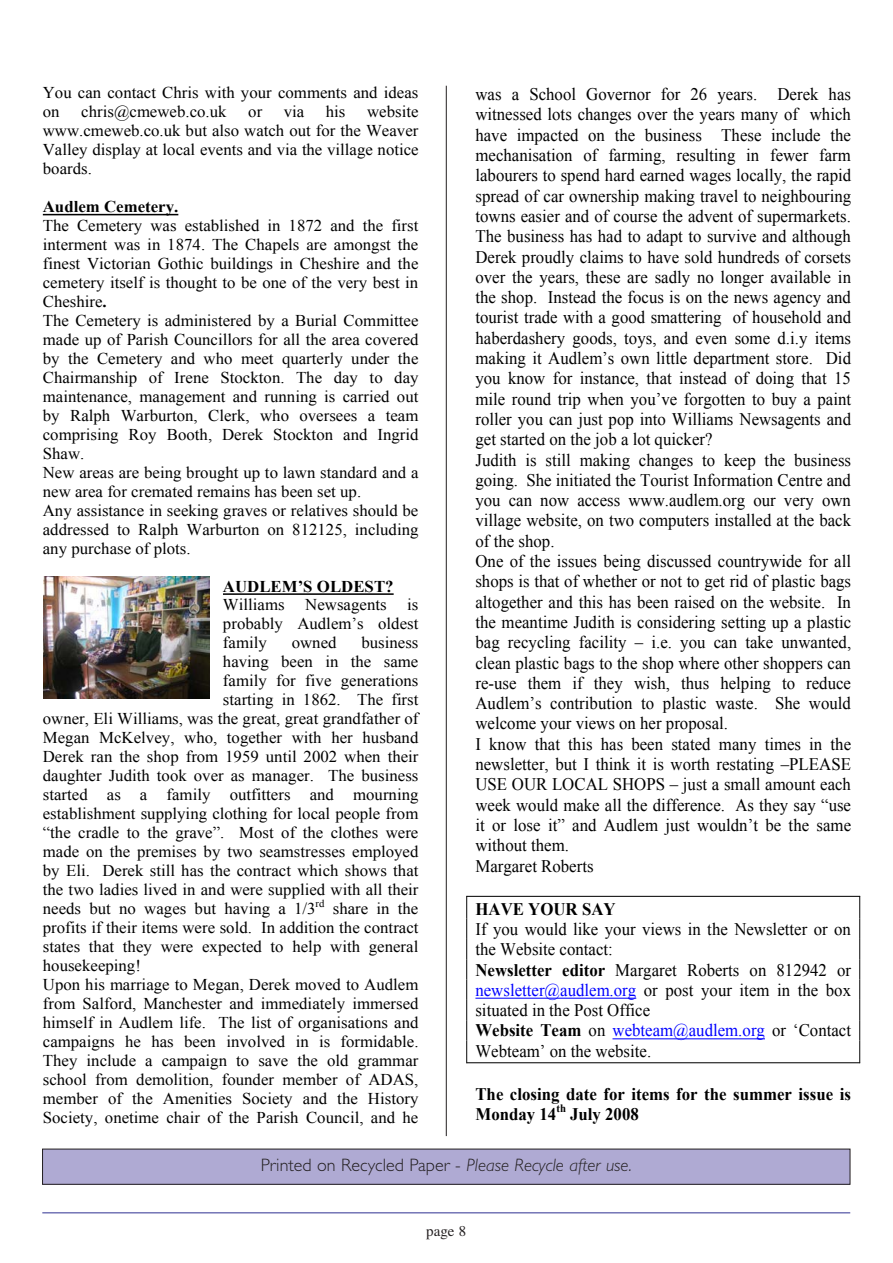
<style>
.page{position:relative;width:893px;height:1263px;background:#fff}
.page>*{position:absolute;margin:0;border:0;box-sizing:border-box;transform-origin:0 0}
.t1{font:300 18px "Gill Sans";color:#231f20}
.t2{font:17.55px/20.2px "Times New Roman";color:#000;text-align:justify;scale:.95 1}
.t3{font:700 17.55px/20.2px "Times New Roman";color:#000;scale:.95 1}
.t4{font:16.5px/18.9px "Times New Roman";color:#000}
.t5{font:700 16.5px "Times New Roman";color:#000}
.t6{font:15px "Times";color:#231f20}
.t7{font:700 11.25px "Times New Roman";color:#000;scale:.95 1}
.t8{font:10.5px "Times New Roman";color:#000}
.s1{font-weight:700}
.s2{color:#00f}
.s3{font-style:italic}
</style>
<div class="page">
<hr style="left:42px;top:1212px;width:808px;height:1px;background:#2e3092">
<div style="left:43px;top:1149px;width:807px;height:35px;background:#afaad3"></div>
<hr style="left:466px;top:896px;width:394px;height:1px;background:#000">
<hr style="left:475px;top:998px;width:161px;height:1px;background:#00f">
<hr style="left:612px;top:1038px;width:153px;height:1px;background:#00f">
<hr style="left:466px;top:1062px;width:394px;height:1px;background:#000">
<svg style="left:466px;top:896px;width:1px;height:167px"></svg>
<svg style="left:859px;top:896px;width:1px;height:167px"></svg>
<hr style="left:43px;top:214px;width:135px;height:1px;background:#000">
<img style="left:43px;top:576px;width:166px;height:122px">
<hr style="left:223px;top:593px;width:171px;height:2px;background:#000">
<hr style="left:446px;top:86px;width:1px;height:1050px;background:#231f20">
<p class="t4" style="left:43px;top:83px;width:377px">You can contact Chris with your comments and ideas on</p>
<p class="t4" style="left:43px;top:102px;width:377px;text-align:justify;text-indent:324px">website www.cmeweb.co.uk but also watch out for the Weaver Valley display at local events and via the village notice boards.</p>
<p class="t5" style="left:43px;top:197px;width:137px">Audlem Cemetery.</p>
<p class="t4" style="left:43px;top:216px;width:377px">The Cemetery was established in 1872 and the first interment was in 1874. The Chapels are amongst the finest Victorian Gothic buildings in Cheshire and the cemetery itself is thought to be one of the very best in Cheshire<span class="s1">.<br></span>The Cemetery is administered by a Burial Committee made up of Parish Councillors for all the area covered by the Cemetery and who meet quarterly under the Chairmanship of Irene Stockton. The day to day maintenance, management and running is carried out by Ralph Warburton, Clerk, who oversees a team comprising Roy Booth, Derek Stockton and Ingrid Shaw.<br>New areas are being brought up to lawn standard and a new area for cremated remains has been set up.<br>Any assistance in seeking graves or relatives should be addressed to Ralph Warburton on 812125, including any purchase of plots.</p>
<p class="t5" style="left:223px;top:577px;width:172px">AUDLEM’S OLDEST?</p>
<p class="t4" style="left:223px;top:595px;width:63px">Williams</p>
<p class="t4" style="left:305px;top:595px;width:83px">Newsagents</p>
<p class="t4" style="left:81px;top:102px;width:147px">chris@cmeweb.co.uk</p>
<p class="t4" style="left:248px;top:102px;width:16px">or</p>
<p class="t4" style="left:284px;top:102px;width:22px">via</p>
<p class="t4" style="left:326px;top:102px;width:21px">his</p>
<p class="t4" style="left:223px;top:595px;width:197px;text-align:justify;text-indent:184px">is probably Audlem’s oldest family</p>
<p class="t4" style="left:292px;top:633px;width:46px">owned</p>
<p class="t4" style="left:361px;top:633px;width:59px">business</p>
<p class="t4" style="left:223px;top:652px;width:197px">having been in the same</p>
<p class="t4" style="left:223px;top:671px;width:197px">family for five generations</p>
<p class="t4" style="left:223px;top:690px;width:197px">starting in 1862. The first</p>
<p class="t4" style="left:43px;top:709px;width:377px">owner, Eli Williams, was the great, great grandfather of</p>
<p class="t4" style="left:43px;top:728px;width:377px">Megan McKelvey, who, together with her husband</p>
<p class="t4" style="left:43px;top:747px;width:377px">Derek ran the shop from 1959 until 2002 when their</p>
<p class="t4" style="left:43px;top:766px;width:377px">daughter Judith took over as manager. The business</p>
<p class="t4" style="left:43px;top:785px;width:377px">started as a family outfitters and mourning</p>
<p class="t4" style="left:43px;top:804px;width:377px">establishment supplying clothing for local people from</p>
<p class="t4" style="left:43px;top:823px;width:377px">“the cradle to the grave”. Most of the clothes were</p>
<p class="t4" style="left:43px;top:842px;width:377px">made on the premises by two seamstresses employed</p>
<p class="t4" style="left:43px;top:861px;width:377px">by Eli. Derek still has the contract which shows that</p>
<p class="t4" style="left:43px;top:880px;width:377px">the two ladies lived in and were supplied with all their</p>
<p class="t4" style="left:43px;top:899px;width:274px">needs but no wages but having a 1/3</p>
<p class="t8" style="left:316px;top:897px;width:10px">rd</p>
<p class="t4" style="left:43px;top:899px;width:377px;text-indent:290px">share in the profits if their items were sold. In addition the contract states that they were expected to help with general housekeeping!<br>Upon his marriage to Megan, Derek moved to Audlem from Salford, Manchester and immediately immersed himself in Audlem life. The list of organisations and campaigns he has been involved in is formidable.<br>They include a campaign to save the old grammar school from demolition, founder member of ADAS, member of the Amenities Society and the History Society, onetime chair of the Parish Council, and he</p>
<p class="t2" style="left:475px;top:84px;width:397px">was a School Governor for 26 years. Derek has witnessed lots changes over the years many of which have impacted on the business These include the mechanisation of farming, resulting in fewer farm labourers to spend hard earned wages locally, the rapid spread of car ownership making travel to neighbouring towns easier and of course the advent of supermarkets.<br>The business has had to adapt to survive and although Derek proudly claims to have sold hundreds of corsets over the years, these are sadly no longer available in the shop. Instead the focus is on the news agency and tourist trade with a good smattering of household and haberdashery goods, toys, and even some d.i.y items making it Audlem’s own little department store. Did you know for instance, that instead of doing that 15 mile round trip when you’ve forgotten to buy a paint roller you can just pop into Williams Newsagents and get started on the job a lot quicker?</p>
<p class="t2" style="left:475px;top:449px;width:397px">Judith is still making changes to keep the business going. She initiated the Tourist Information Centre and you can now access www.audlem.org our very own village website, on two computers installed at the back of the shop.</p>
<p class="t2" style="left:475px;top:551px;width:397px;text-align:left">One of the issues being discussed countrywide for all shops is that of whether or not to get rid of plastic bags altogether and this has been raised on the website. In the meantime Judith is considering setting up a plastic bag recycling facility – i.e. you can take unwanted, clean plastic bags to the shop where other shoppers can re-use them if they wish, thus helping to reduce Audlem’s contribution to plastic waste. She would welcome your views on her proposal.<br>I know that this has been stated many times in the newsletter, but I think it is worth restating –PLEASE USE OUR LOCAL SHOPS – just a small amount each week would make all the difference. As they say “use it or lose it” and Audlem just wouldn’t be the same without them.<br>Margaret Roberts</p>
<p class="t3" style="left:475px;top:899px;width:149px">HAVE YOUR SAY</p>
<p class="t2" style="left:475px;top:919px;width:397px;text-align:left">If you would like your views in the Newsletter or on the Website contact:<br><span class="s1">Newsletter editor</span> Margaret Roberts on 812942 or <span class="s2">newsletter@audlem.org</span> or post your item in the box situated in the Post Office<br><span class="s1">Website Team</span> on <span class="s2">webteam@audlem.org</span> or ‘Contact Webteam’ on the website.</p>
<p class="t3" style="left:475px;top:1084px;width:397px">The closing date for items for the summer issue is<br>Monday 14</p>
<p class="t7" style="left:556px;top:1102px;width:12px">th</p>
<p class="t3" style="left:570px;top:1104px;width:74px">July 2008</p>
<p class="t1" style="left:261px;top:1158px;width:373px">Printed on Recycled Paper - <span class="s3">Please Recycle after use.</span></p>
<p class="t6" style="left:426px;top:1225px;width:41px">page 8</p>
</div>
